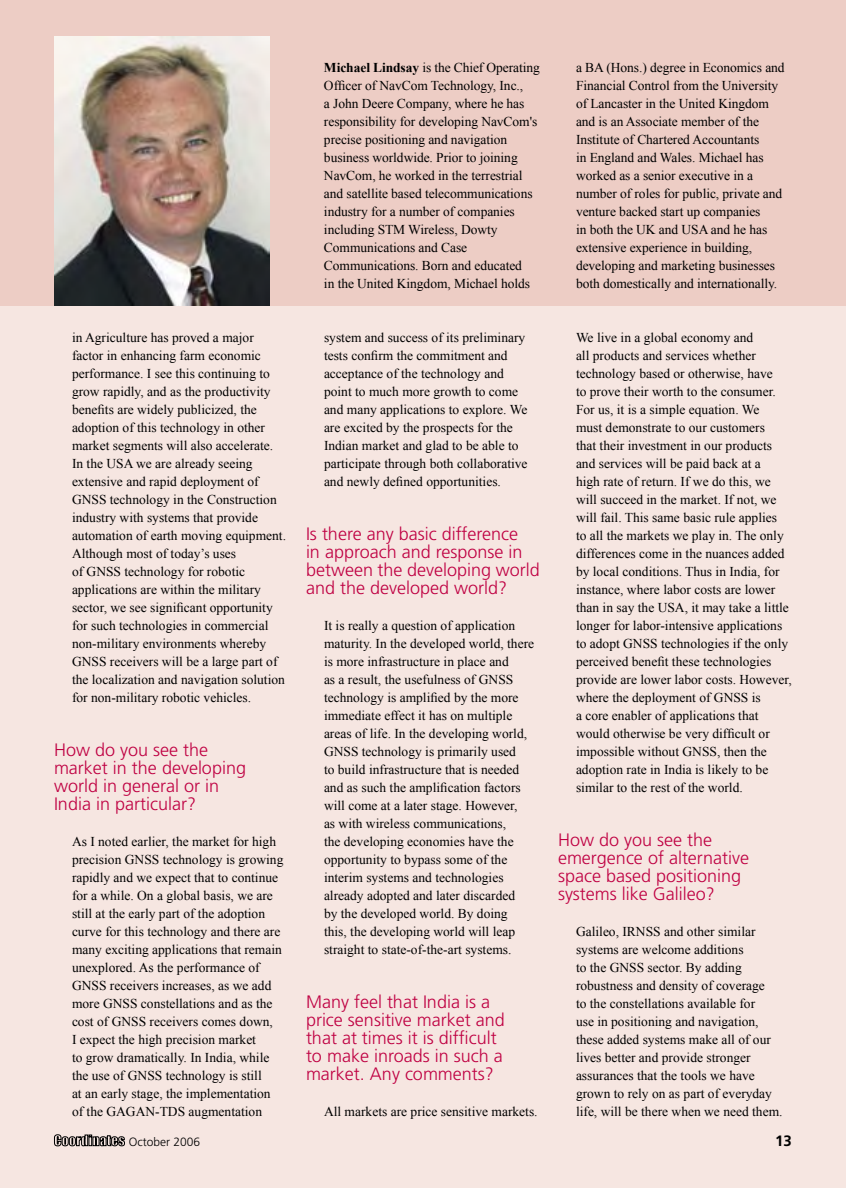
<style>
.page{position:relative;width:846px;height:1188px;background:#f6e6e1}
.page>*{position:absolute;margin:0;border:0;box-sizing:border-box;transform-origin:0 0}
.t1{font:300 18px/18px "Frutiger";color:#bf0042}
.t2{font:700 15px "Frutiger";color:#000}
.t3{font:13.5px/18px "Times New Roman";color:#000}
.t4{font:300 12px "Frutiger";color:#000}
.s1{font-weight:700}
</style>
<div class="page">
<div style="left:0;top:0;width:846px;height:306px;background:#edcdc5"></div>
<img style="left:54px;top:36px;width:216px;height:270px">
<svg style="left:54px;top:1134px;width:71px;height:12px"></svg>
<p class="t3" style="left:72px;top:328px;width:216px">in Agriculture has proved a major factor in enhancing farm economic performance. I see this continuing to grow rapidly, and as the productivity benefits are widely publicized, the adoption of this technology in other market segments will also accelerate.<br>In the USA we are already seeing extensive and rapid deployment of GNSS technology in the Construction industry with systems that provide automation of earth moving equipment.<br>Although most of today’s uses<br>of GNSS technology for robotic applications are within the military sector, we see significant opportunity for such technologies in commercial non-military environments whereby GNSS receivers will be a large part of the localization and navigation solution for non-military robotic vehicles.</p>
<h1 class="t1" style="left:54px;top:741px;width:194px">How do you see the market in the developing world in general or in<br>India in particular?</h1>
<p class="t3" style="left:72px;top:832px;width:213px">As I noted earlier, the market for high precision GNSS technology is growing rapidly and we expect that to continue for a while. On a global basis, we are still at the early part of the adoption curve for this technology and there are many exciting applications that remain unexplored. As the performance of GNSS receivers increases, as we add more GNSS constellations and as the cost of GNSS receivers comes down,<br>I expect the high precision market<br>to grow dramatically. In India, while the use of GNSS technology is still<br>at an early stage, the implementation of the GAGAN-TDS augmentation</p>
<p class="t3" style="left:324px;top:58px;width:217px"><span class="s1">Michael Lindsay</span> is the Chief Operating Officer of NavCom Technology, Inc.,<br>a John Deere Company, where he has responsibility for developing NavCom's precise positioning and navigation business worldwide. Prior to joining NavCom, he worked in the terrestrial and satellite based telecommunications industry for a number of companies including STM Wireless, Dowty Communications and Case Communications. Born and educated<br>in the United Kingdom, Michael holds</p>
<p class="t3" style="left:576px;top:58px;width:210px">a BA (Hons.) degree in Economics and Financial Control from the University of Lancaster in the United Kingdom and is an Associate member of the Institute of Chartered Accountants<br>in England and Wales. Michael has worked as a senior executive in a number of roles for public, private and venture backed start up companies<br>in both the UK and USA and he has extensive experience in building, developing and marketing businesses both domestically and internationally.</p>
<p class="t3" style="left:324px;top:328px;width:205px">system and success of its preliminary tests confirm the commitment and acceptance of the technology and point to much more growth to come and many applications to explore. We are excited by the prospects for the Indian market and glad to be able to participate through both collaborative and newly defined opportunities.</p>
<h1 class="t1" style="left:306px;top:525px;width:235px">Is there any basic difference<br>in approach and response in between the developing world and the developed world?</h1>
<p class="t3" style="left:324px;top:616px;width:212px">It is really a question of application maturity. In the developed world, there is more infrastructure in place and<br>as a result, the usefulness of GNSS technology is amplified by the more immediate effect it has on multiple areas of life. In the developing world, GNSS technology is primarily used<br>to build infrastructure that is needed and as such the amplification factors will come at a later stage. However,<br>as with wireless communications,<br>the developing economies have the opportunity to bypass some of the interim systems and technologies already adopted and later discarded<br>by the developed world. By doing<br>this, the developing world will leap straight to state-of-the-art systems.</p>
<h1 class="t1" style="left:306px;top:993px;width:200px">Many feel that India is a price sensitive market and that at times it is difficult to make inroads in such a market. Any comments?</h1>
<p class="t3" style="left:324px;top:1102px;width:215px">All markets are price sensitive markets.</p>
<p class="t3" style="left:576px;top:328px;width:217px">We live in a global economy and<br>all products and services whether technology based or otherwise, have<br>to prove their worth to the consumer.<br>For us, it is a simple equation. We<br>must demonstrate to our customers<br>that their investment in our products and services will be paid back at a<br>high rate of return. If we do this, we will succeed in the market. If not, we will fail. This same basic rule applies<br>to all the markets we play in. The only differences come in the nuances added by local conditions. Thus in India, for instance, where labor costs are lower than in say the USA, it may take a little longer for labor-intensive applications to adopt GNSS technologies if the only perceived benefit these technologies provide are lower labor costs. However, where the deployment of GNSS is<br>a core enabler of applications that would otherwise be very difficult or impossible without GNSS, then the adoption rate in India is likely to be similar to the rest of the world.</p>
<h1 class="t1" style="left:558px;top:831px;width:193px">How do you see the emergence of alternative space based positioning systems like Galileo?</h1>
<p class="t3" style="left:576px;top:922px;width:208px">Galileo, IRNSS and other similar systems are welcome additions<br>to the GNSS sector. By adding robustness and density of coverage<br>to the constellations available for<br>use in positioning and navigation, these added systems make all of our lives better and provide stronger assurances that the tools we have grown to rely on as part of everyday life, will be there when we need them.</p>
<p class="t4" style="left:129px;top:1135px;width:73px">October 2006</p>
<p class="t2" style="left:775px;top:1132px;width:18px">13</p>
</div>
